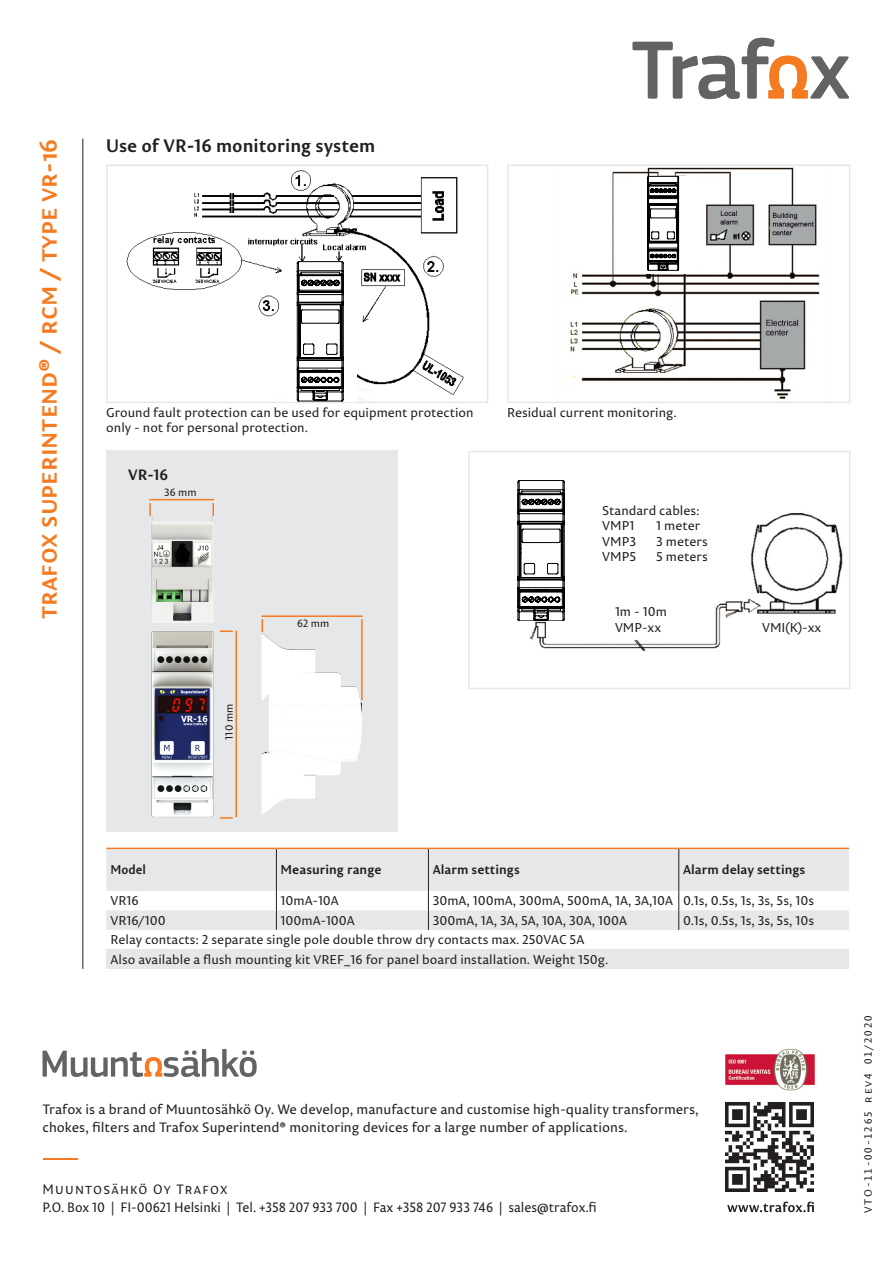
<style>
.page{position:relative;width:893px;height:1263px;background:#fff}
.page>*{position:absolute;margin:0;border:0;box-sizing:border-box;transform-origin:0 0}
.Otsikko_tuotekategor{font:700 24px "Permian Sans Typeface";color:#f47b21}
.Subhead_2{font:700 18px "Permian Sans Typeface";color:#231f20}
.Body_text{font:700 15px "Permian Sans Typeface";color:#231f20}
.Perusleipis{font:13.5px/18px "Permian Sans Typeface";color:#231f20}
.Perusleipis-2{font:13.5px/18px "Permian Sans Typeface";color:#231f20;scale:.94 1}
.t1{font:700 13.5px "Permian Sans Typeface";color:#f47b21;scale:5 1}
.t2{font:12.75px/15px "Permian Sans Typeface";color:#231f20}
.Taulukko{font:700 12.75px "Permian Sans Typeface";color:#231f20}
.Taulukko-2{font:700 12.75px "Permian Sans Typeface";color:#231f20;scale:.94 1}
.Normaali{font:10.5px "Permian Sans Typeface";letter-spacing:.18em;color:#231f20}
.Normaali-2{font:10.5px "Permian Sans Typeface";color:#231f20}
</style>
<div class="page">
<svg style="left:43px;top:1049px;width:214px;height:28px"></svg>
<img style="left:725px;top:1103px;width:89px;height:88px">
<svg style="left:727px;top:1201px;width:87px;height:11px"></svg>
<svg style="left:633px;top:38px;width:216px;height:61px"></svg>
<hr style="left:82px;top:139px;width:1px;height:830px;background:#231f20">
<img style="left:725px;top:1048px;width:90px;height:43px">
<img style="left:126px;top:170px;width:338px;height:230px">
<div style="left:106px;top:165px;width:382px;height:238px;border:2px solid #e6e7e9"></div>
<img style="left:570px;top:168px;width:250px;height:231px">
<div style="left:507px;top:165px;width:343px;height:238px;border:2px solid #e6e7e9"></div>
<img style="left:529px;top:513px;width:314px;height:139px">
<div style="left:468px;top:451px;width:382px;height:238px;border:2px solid #e6e7e9"></div>
<div style="left:602px;top:505px;width:115px;height:65px;background:#fff"></div>
<div style="left:615px;top:607px;width:62px;height:31px;background:#fff"></div>
<div style="left:762px;top:622px;width:60px;height:17px;background:#fff"></div>
<div style="left:106px;top:949px;width:743px;height:20px;background:#e6e7e9"></div>
<svg style="left:106px;top:848px;width:743px;height:82px"></svg>
<div style="left:477px;top:480px;width:114px;height:141px;background:#fff"></div>
<svg style="left:517px;top:480px;width:48px;height:141px"></svg>
<div style="left:285px;top:261px;width:72px;height:140px;background:#fff"></div>
<svg style="left:297px;top:261px;width:47px;height:140px"></svg>
<div style="left:635px;top:176px;width:61px;height:98px;background:#fff"></div>
<svg style="left:647px;top:176px;width:32px;height:95px"></svg>
<div style="left:106px;top:451px;width:292px;height:381px;background:#e6e7e9"></div>
<img style="left:261px;top:633px;width:100px;height:181px">
<svg style="left:220px;top:630px;width:13px;height:2px"></svg>
<svg style="left:149px;top:503px;width:2px;height:13px"></svg>
<svg style="left:212px;top:503px;width:2px;height:13px"></svg>
<svg style="left:220px;top:817px;width:13px;height:2px"></svg>
<hr style="left:235px;top:630px;width:2px;height:187px;background:#f47b21">
<hr style="left:149px;top:499px;width:65px;height:1px;background:#f47b21">
<hr style="left:361px;top:619px;width:2px;height:81px;background:#f47b21">
<svg style="left:261px;top:619px;width:2px;height:13px"></svg>
<hr style="left:261px;top:615px;width:102px;height:2px;background:#f47b21">
<img style="left:151px;top:631px;width:63px;height:186px">
<img style="left:151px;top:516px;width:62px;height:107px">
<p class="Otsikko_tuotekategor" style="left:28px;top:619px;width:482px;rotate:-90deg">trafox superintend® / rcm / type vr-16</p>
<p class="Subhead_2" style="left:106px;top:130px;width:271px">Use of VR-16 monitoring system</p>
<p class="t2" style="left:106px;top:405px;width:369px">Ground fault protection can be used for equipment protection only - not for personal protection.</p>
<p class="t2" style="left:507px;top:405px;width:171px">Residual current monitoring.</p>
<p class="Body_text" style="left:128px;top:462px;width:42px">VR-16</p>
<p class="Normaali-2" style="left:164px;top:484px;width:34px">36 mm</p>
<p class="Normaali-2" style="left:221px;top:740px;width:37px;rotate:-90deg">110 mm</p>
<p class="Normaali-2" style="left:297px;top:615px;width:34px">62 mm</p>
<p class="t2" style="left:602px;top:503px;width:99px">Standard cables:</p>
<p class="t2" style="left:602px;top:518px;width:34px">VMP1</p>
<p class="t2" style="left:656px;top:518px;width:46px">1 meter</p>
<p class="t2" style="left:602px;top:533px;width:35px">VMP3</p>
<p class="t2" style="left:656px;top:533px;width:53px">3 meters</p>
<p class="t2" style="left:602px;top:548px;width:35px">VMP5</p>
<p class="t2" style="left:656px;top:548px;width:53px">5 meters</p>
<p class="t2" style="left:615px;top:604px;width:53px">1m - 10m</p>
<p class="t2" style="left:615px;top:619px;width:48px">VMP-xx</p>
<p class="t2" style="left:762px;top:619px;width:61px">VMI(K)-xx</p>
<p class="Taulukko-2" style="left:111px;top:859px;width:39px">Model</p>
<p class="Taulukko" style="left:281px;top:859px;width:102px">Measuring range</p>
<p class="Taulukko" style="left:433px;top:859px;width:89px">Alarm settings</p>
<p class="Taulukko" style="left:683px;top:859px;width:124px">Alarm delay settings</p>
<p class="t2" style="left:111px;top:893px;width:30px">VR16</p>
<p class="t2" style="left:281px;top:893px;width:60px">10mA-10A</p>
<p class="t2" style="left:433px;top:893px;width:242px">30mA, 100mA, 300mA, 500mA, 1A, 3A,10A</p>
<p class="t2" style="left:683px;top:893px;width:133px">0.1s, 0.5s, 1s, 3s, 5s, 10s</p>
<p class="t2" style="left:111px;top:912px;width:57px">VR16/100</p>
<p class="t2" style="left:281px;top:912px;width:76px">100mA-100A</p>
<p class="t2" style="left:433px;top:912px;width:196px">300mA, 1A, 3A, 5A, 10A, 30A, 100A</p>
<p class="t2" style="left:683px;top:912px;width:133px">0.1s, 0.5s, 1s, 3s, 5s, 10s</p>
<p class="t2" style="left:111px;top:932px;width:475px">Relay contacts: 2 separate single pole double throw dry contacts max. 250VAC 5A</p>
<p class="t2" style="left:111px;top:951px;width:499px">Also available a flush mounting kit VREF_16 for panel board installation. Weight 150g.</p>
<p class="Perusleipis" style="left:43px;top:1100px;width:658px">Trafox is a brand of Muuntosähkö Oy. We develop, manufacture and customise high-quality transformers, chokes, filters and Trafox Superintend® monitoring devices for a large number of applications.</p>
<p class="t1" style="left:38px;top:1147px;width:10px">–</p>
<p class="Perusleipis-2" style="left:43px;top:1180px;width:591px">Muuntosähkö Oy Trafox<br>P.O. Box 10 | FI-00621 Helsinki | Tel. +358 207 933 700 | Fax +358 207 933 746 | sales@trafox.fi</p>
<p class="Normaali" style="left:860px;top:1213px;width:199px;rotate:-90deg">VTO-11-00-1265 rev4 01/2020</p>
</div>
